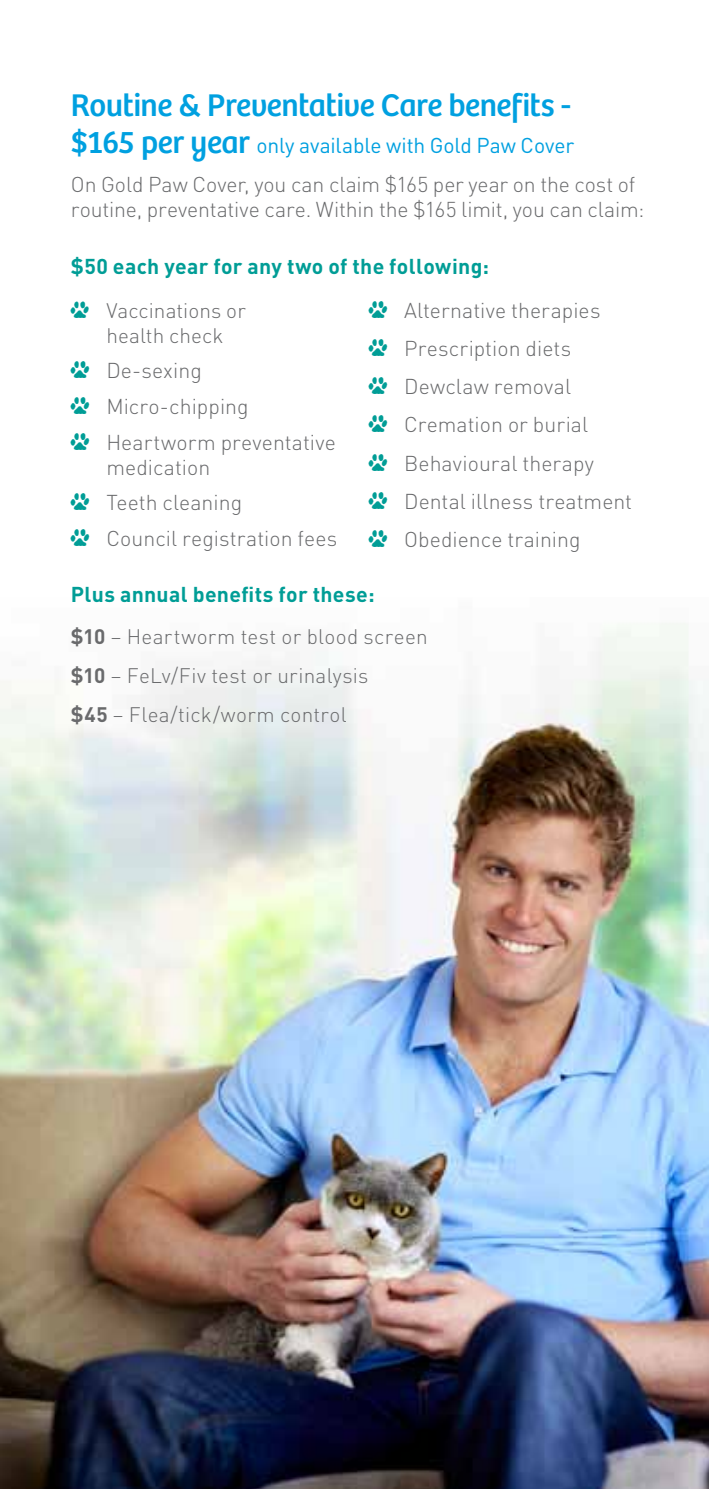
<style>
.page{position:relative;width:709px;height:1489px;background:#fff}
.page>*{position:absolute;margin:0;border:0;box-sizing:border-box;transform-origin:0 0}
.t1{font:32.5px "Bree";letter-spacing:-.015em;color:#00a0e0}
.t2{font:300 21.25px/38px "DIN";color:#696a6c}
.t3{font:700 21.25px "DIN";letter-spacing:.015em;color:#009d96}
.t4{font:300 20.75px/38.5px "DIN";letter-spacing:.01em;color:#696a6c}
.s1{font-family:"Bree";font-weight:400;font-size:32.5px;color:#00a0e0}
.s2{font-weight:400;color:#00a0e0}
.s3{font-family:"Animal Tracks";font-weight:400;color:#009d96}
.s4{font-weight:700}
</style>
<div class="page">
<img style="left:0;top:623px;width:709px;height:865px">
<h1 class="t1" style="left:71px;top:86px;width:502px">Routine &amp; Preventative Care benefits -</h1>
<p class="t2" style="left:71px;top:126px;width:566px;line-height:38.8px"><span class="s1">$165 per year</span> <span class="s2">only available with Gold Paw Cover<br></span>On Gold Paw Cover, you can claim $165 per year on the cost of</p>
<p class="t2" style="left:71px;top:190px;width:575px">routine, preventative care. Within the $165 limit, you can claim:</p>
<p class="t3" style="left:71px;top:252px;width:420px">$50 each year for any two of the following:</p>
<p class="t4" style="left:106px;top:297px;width:141px;line-height:25px;text-indent:-35px"><span class="s3">D</span> Vaccinations or health check</p>
<p class="t2" style="left:71px;top:352px;width:266px;line-height:35.8px"><span class="s3">D</span> De-sexing<br><span class="s3">D</span> Micro-chipping<br><span class="s3">D</span> Heartworm preventative</p>
<p class="t2" style="left:71px;top:449px;width:268px;line-height:35.8px;text-indent:35px">medication<br><span class="s3">D</span> Teeth cleaning<br><span class="s3">D</span> Council registration fees</p>
<p class="t2" style="left:368px;top:291px;width:265px"><span class="s3">D</span> Alternative therapies<br><span class="s3">D</span> Prescription diets<br><span class="s3">D</span> Dewclaw removal<br><span class="s3">D</span> Cremation or burial<br><span class="s3">D</span> Behavioural therapy<br><span class="s3">D</span> Dental illness treatment<br><span class="s3">D</span> Obedience training</p>
<p class="t3" style="left:71px;top:580px;width:305px">Plus annual benefits for these:</p>
<p class="t4" style="left:71px;top:617px;width:358px"><span class="s4">$10</span> – Heartworm test or blood screen <span class="s4">$10</span> – FeLv/Fiv test or urinalysis<br><span class="s4">$45</span> – Flea/tick/worm control</p>
</div>
